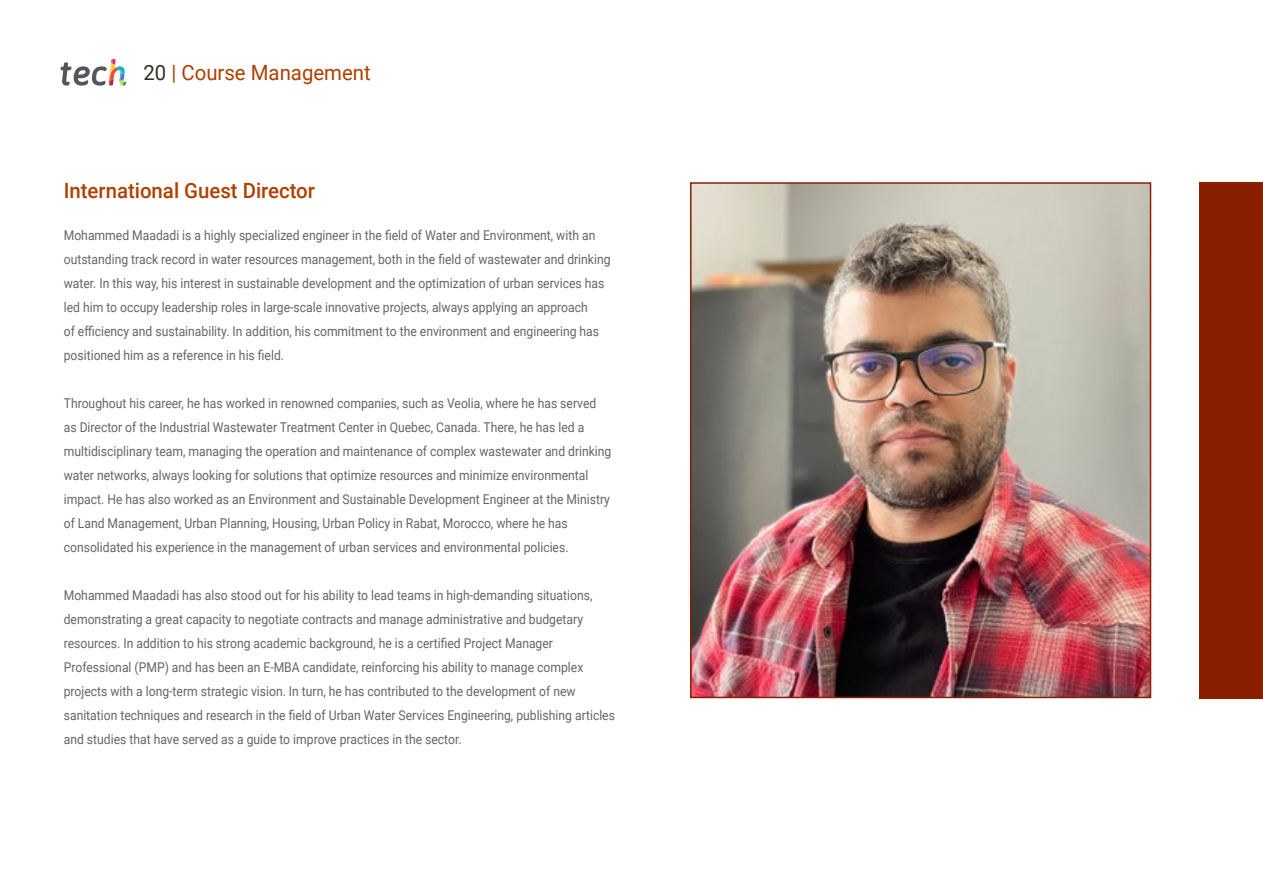
<style>
.page{position:relative;width:1263px;height:893px;background:#fff}
.page>*{position:absolute;margin:0;border:0;box-sizing:border-box;transform-origin:0 0}
.t1{font:500 21px "Roboto";color:#ae4001}
.t2{font:21px "Roboto";color:#ae4000}
.t3{font:13.5px/24px "Roboto";color:#656565;scale:.9 1}
.s1{color:#312e20}
.s2{color:#ae4001}
</style>
<div class="page">
<div style="left:1199px;top:182px;width:64px;height:516px;background:#8a1f00"></div>
<img style="left:693px;top:185px;width:455px;height:510px">
<div style="left:690px;top:182px;width:461px;height:516px;border:2px solid #8a1f00"></div>
<svg style="left:61px;top:59px;width:65px;height:27px"></svg>
<h1 class="t2" style="left:144px;top:57px;width:229px"><span class="s1">20</span> <span class="s2">|</span> Course Management</h1>
<h1 class="t1" style="left:64px;top:176px;width:253px">International Guest Director</h1>
<p class="t3" style="left:64px;top:222px;width:609px">Mohammed Maadadi is a highly specialized engineer in the field of Water and Environment, with an outstanding track record in water resources management, both in the field of wastewater and drinking water. In this way, his interest in sustainable development and the optimization of urban services has led him to occupy leadership roles in large-scale innovative projects, always applying an approach<br>of efficiency and sustainability. In addition, his commitment to the environment and engineering has positioned him as a reference in his field.</p>
<p class="t3" style="left:64px;top:390px;width:610px">Throughout his career, he has worked in renowned companies, such as Veolia, where he has served as Director of the Industrial Wastewater Treatment Center in Quebec, Canada. There, he has led a multidisciplinary team, managing the operation and maintenance of complex wastewater and drinking water networks, always looking for solutions that optimize resources and minimize environmental impact. He has also worked as an Environment and Sustainable Development Engineer at the Ministry of Land Management, Urban Planning, Housing, Urban Policy in Rabat, Morocco, where he has consolidated his experience in the management of urban services and environmental policies.</p>
<p class="t3" style="left:64px;top:582px;width:614px">Mohammed Maadadi has also stood out for his ability to lead teams in high-demanding situations, demonstrating a great capacity to negotiate contracts and manage administrative and budgetary resources. In addition to his strong academic background, he is a certified Project Manager Professional (PMP) and has been an E-MBA candidate, reinforcing his ability to manage complex projects with a long-term strategic vision. In turn, he has contributed to the development of new sanitation techniques and research in the field of Urban Water Services Engineering, publishing articles and studies that have served as a guide to improve practices in the sector.</p>
</div>
